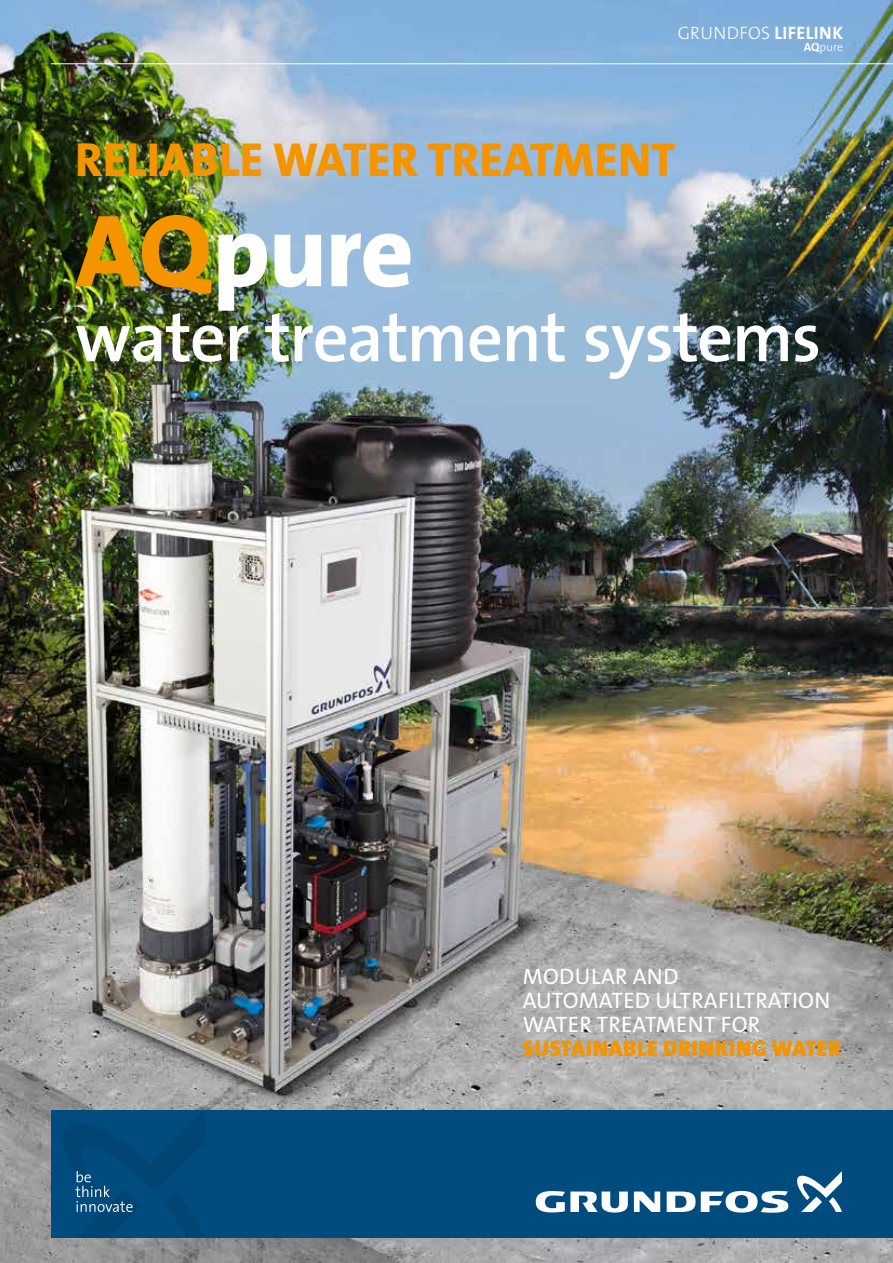
<style>
.page{position:relative;width:893px;height:1263px;background:#fff}
.page>*{position:absolute;margin:0;border:0;box-sizing:border-box;transform-origin:0 0}
.t1{font:103.5px "Grundfos The Sans V2 OT 8 XB";color:#fff}
.t2{font:70.5px "Grundfos The Sans V2 OT 6 SB";letter-spacing:-.02em;color:#fff}
.t3{font:48px "Grundfos The Sans V2 OT 8 XB";color:#f49500}
.t4{font:22.5px/24px "Grundfos The Sans V2 OT 5 R";letter-spacing:.015em;color:#fff}
.t5{font:22.5px "Grundfos The Sans V2 OT 9 BL";letter-spacing:.015em;color:#f49500}
.t6{font:18px "Grundfos The Sans V2 OT 3 L";letter-spacing:.015em;color:#fff}
.t7{font:12px "Grundfos The Sans V2 OT 3 L";color:#fff}
.s1{font-family:"Grundfos The Sans V2 OT 7 B"}
.s2{color:#f49500}
</style>
<div class="page">
<img style="left:0;top:0;width:893px;height:1263px">
<div style="left:51px;top:1110px;width:842px;height:127px;background:#004c7f"></div>
<svg style="left:634px;top:1191px;width:26px;height:21px"></svg>
<svg style="left:536px;top:1191px;width:92px;height:21px"></svg>
<svg style="left:667px;top:1191px;width:121px;height:22px"></svg>
<svg style="left:797px;top:1171px;width:45px;height:41px"></svg>
<svg style="left:64px;top:1111px;width:140px;height:126px"></svg>
<hr style="left:51px;top:63px;width:842px;height:1px;background:#fff">
<p class="t6" style="left:678px;top:21px;width:167px">GRUNDFOS <span class="s1">lifelink</span></p>
<p class="t7" style="left:804px;top:39px;width:41px"><span class="s1">AQ</span>PURE</p>
<h3 class="t3" style="left:75px;top:129px;width:602px">RELIABLE WATER TREATMENT</h3>
<h1 class="t1" style="left:76px;top:185px;width:340px"><span class="s2">AQ</span>pure</h1>
<h2 class="t2" style="left:75px;top:292px;width:748px">water treatment systems</h2>
<p class="t4" style="left:523px;top:965px;width:309px">MODULAR AND<br>AUTOMATED ULTRAFILTRATION<br>WATER TREATMENT FOR</p>
<p class="t5" style="left:523px;top:1034px;width:320px">SUSTAINABLE DRINKING WATER</p>
</div>
